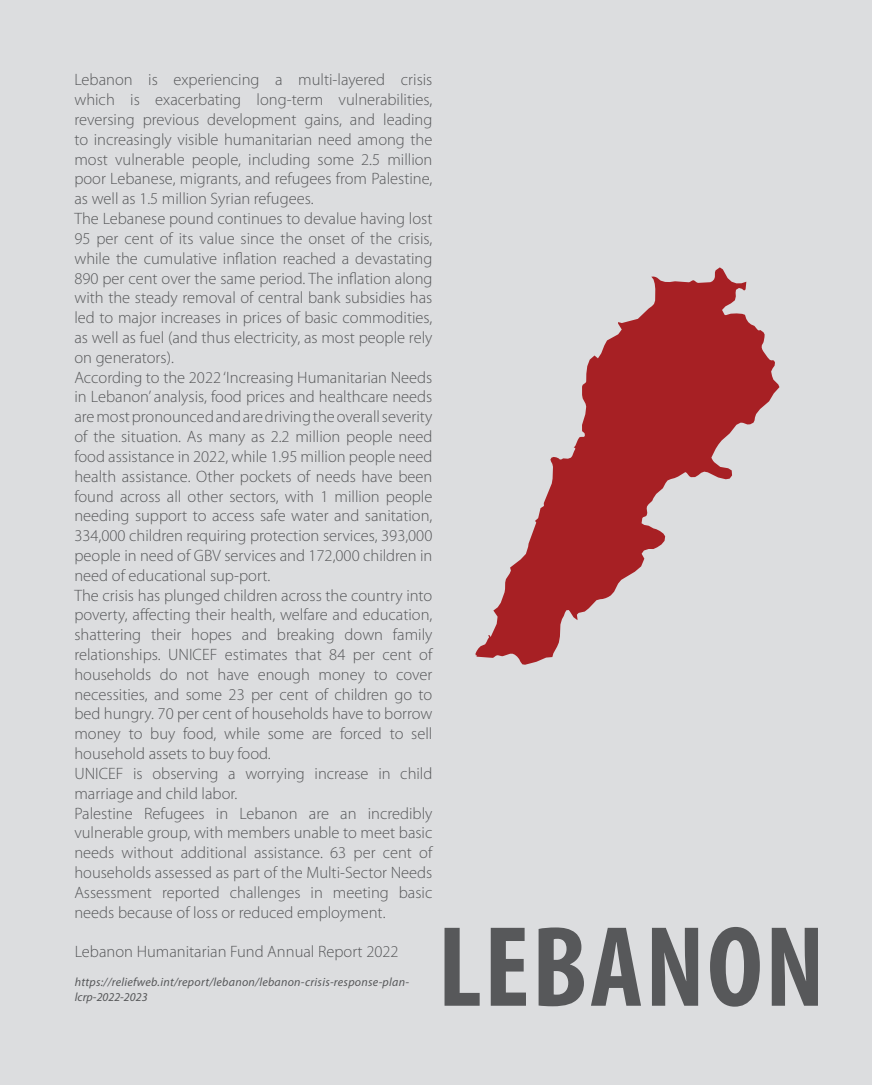
<style>
.page{position:relative;width:872px;height:1085px;background:#fff}
.page>*{position:absolute;margin:0;border:0;box-sizing:border-box;transform-origin:0 0}
.t1{font:700 condensed 115.5px "Myriad Pro";letter-spacing:.02em;color:#57585a}
.t2{font:300 16.5px/19.8px "Myriad Pro";color:#57585a}
.t3{font:italic 12px/14.4px "Myriad Pro";letter-spacing:.02em;color:#57585a}
</style>
<div class="page">
<div style="left:0;top:0;width:872px;height:1084px;background:#dcdddf"></div>
<svg style="left:475px;top:267px;width:304px;height:397px"></svg>
<p class="t2" style="left:74px;top:70px;width:359px">Lebanon is experiencing a multi-layered crisis which is exacerbating long-term vulnerabilities, reversing previous development gains, and leading to increasingly visible humanitarian need among the most vulnerable people, including some 2.5 million poor Lebanese, migrants, and refugees from Palestine, as well as 1.5 million Syrian refugees.<br>The Lebanese pound continues to devalue having lost 95 per cent of its value since the onset of the crisis, while the cumulative inflation reached a devastating 890 per cent over the same period. The inflation along with the steady removal of central bank subsidies has led to major increases in prices of basic commodities, as well as fuel (and thus electricity, as most people rely on generators).<br>According to the 2022 ‘Increasing Humanitarian Needs in Lebanon’ analysis, food prices and healthcare needs are most pronounced and are driving the overall severity of the situation. As many as 2.2 million people need food assistance in 2022, while 1.95 million people need health assistance. Other pockets of needs have been found across all other sectors, with 1 million people needing support to access safe water and sanitation, 334,000 children requiring protection services, 393,000 people in need of GBV services and 172,000 children in need of educational sup-port.<br>The crisis has plunged children across the country into poverty, affecting their health, welfare and education, shattering their hopes and breaking down family relationships. UNICEF estimates that 84 per cent of households do not have enough money to cover necessities, and some 23 per cent of children go to bed hungry. 70 per cent of households have to borrow money to buy food, while some are forced to sell household assets to buy food.<br>UNICEF is observing a worrying increase in child marriage and child labor.<br>Palestine Refugees in Lebanon are an incredibly vulnerable group, with members unable to meet basic needs without additional assistance. 63 per cent of households assessed as part of the Multi-Sector Needs Assessment reported challenges in meeting basic needs because of loss or reduced employment.</p>
<p class="t2" style="left:75px;top:942px;width:325px">Lebanon Humanitarian Fund Annual Report 2022</p>
<p class="t3" style="left:75px;top:974px;width:336px">https://reliefweb.int/report/lebanon/lebanon-crisis-response-plan&shy;lcrp-2022-2023</p>
<h1 class="t1" style="left:438px;top:894px;width:388px">LEBANON</h1>
</div>
